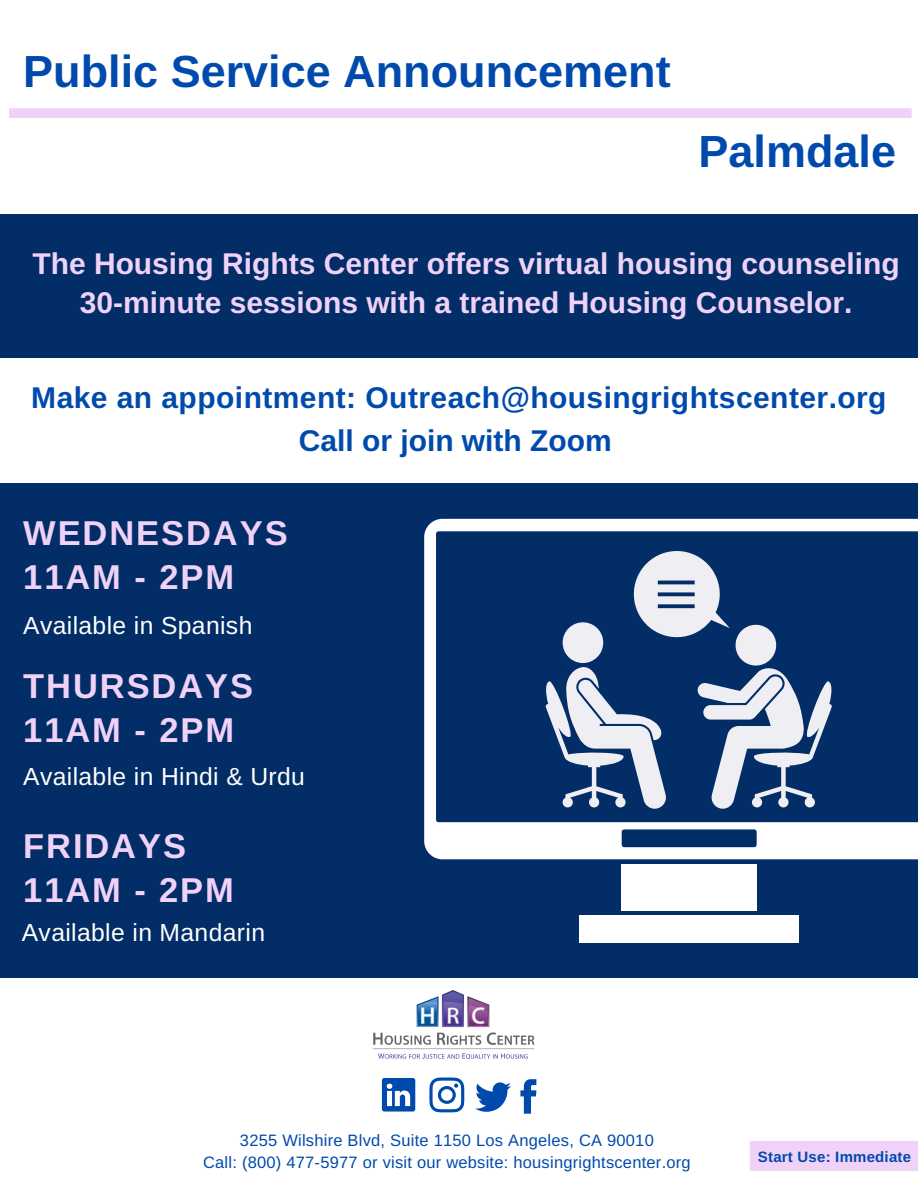
<style>
.page{position:relative;width:918px;height:1188px;background:#fff}
.page>*{position:absolute;margin:0;border:0;box-sizing:border-box;transform-origin:0 0}
.t1{font:700 45px "Arimo";color:#004aad}
.t2{font:700 34.5px/44px "Arimo";letter-spacing:.055em;color:#f0d2f8}
.t3{font:700 30px/39.2px "Arimo";color:#f0d2f8;text-align:center}
.t4{font:700 30px/42.5px "Arimo";letter-spacing:.015em;color:#004aad;text-align:center}
.t5{font:24.6px "Arimo";letter-spacing:.015em;color:#fff}
.t6{font:16.5px/21.9px "Arimo";letter-spacing:.015em;color:#004aad;text-align:center}
.t7{font:700 15px "Arimo";letter-spacing:.015em;color:#004aad}
</style>
<div class="page">
<div style="left:0;top:483px;width:918px;height:495px;background:#022d66"></div>
<div style="left:621px;top:864px;width:136px;height:46px;background:#fff"></div>
<svg style="left:424px;top:519px;width:494px;height:340px"></svg>
<div style="left:579px;top:916px;width:220px;height:27px;background:#fff"></div>
<svg style="left:545px;top:545px;width:287px;height:264px"></svg>
<svg style="left:382px;top:1078px;width:33px;height:34px"></svg>
<svg style="left:475px;top:1082px;width:36px;height:30px"></svg>
<svg style="left:429px;top:1078px;width:35px;height:34px"></svg>
<svg style="left:520px;top:1079px;width:16px;height:35px"></svg>
<img style="left:373px;top:991px;width:162px;height:69px">
<div style="left:0;top:215px;width:918px;height:143px;background:#022d66"></div>
<svg style="left:9px;top:108px;width:903px;height:10px;background:#f0d2f8"></svg>
<div style="left:750px;top:1141px;width:168px;height:30px;background:#f0d2f8"></div>
<h1 class="t1" style="left:23px;top:47px;width:649px">Public Service Announcement</h1>
<h1 class="t1" style="left:699px;top:127px;width:199px">Palmdale</h1>
<h3 class="t3" style="left:32px;top:244px;width:869px">The Housing Rights Center offers virtual housing counseling<br>30-minute sessions with a trained Housing Counselor.</h3>
<h3 class="t4" style="left:31px;top:377px;width:857px">Make an appointment: Outreach@housingrightscenter.org<br>Call or join with Zoom</h3>
<h2 class="t2" style="left:23px;top:511px;width:266px">WEDNESDAYS<br>11AM - 2PM</h2>
<h3 class="t5" style="left:23px;top:612px;width:231px">Available in Spanish</h3>
<h2 class="t2" style="left:23px;top:664px;width:231px">THURSDAYS<br>11AM - 2PM</h2>
<h3 class="t5" style="left:23px;top:763px;width:283px">Available in Hindi &amp; Urdu</h3>
<h2 class="t2" style="left:23px;top:825px;width:212px;line-height:43.5px">FRIDAYS<br>11AM - 2PM</h2>
<h3 class="t5" style="left:22px;top:919px;width:245px">Available in Mandarin</h3>
<p class="t6" style="left:203px;top:1130px;width:489px">3255 Wilshire Blvd, Suite 1150 Los Angeles, CA 90010<br>Call: (800) 477-5977 or visit our website: housingrightscenter.org</p>
<p class="t7" style="left:758px;top:1148px;width:155px">Start Use: Immediate</p>
</div>
